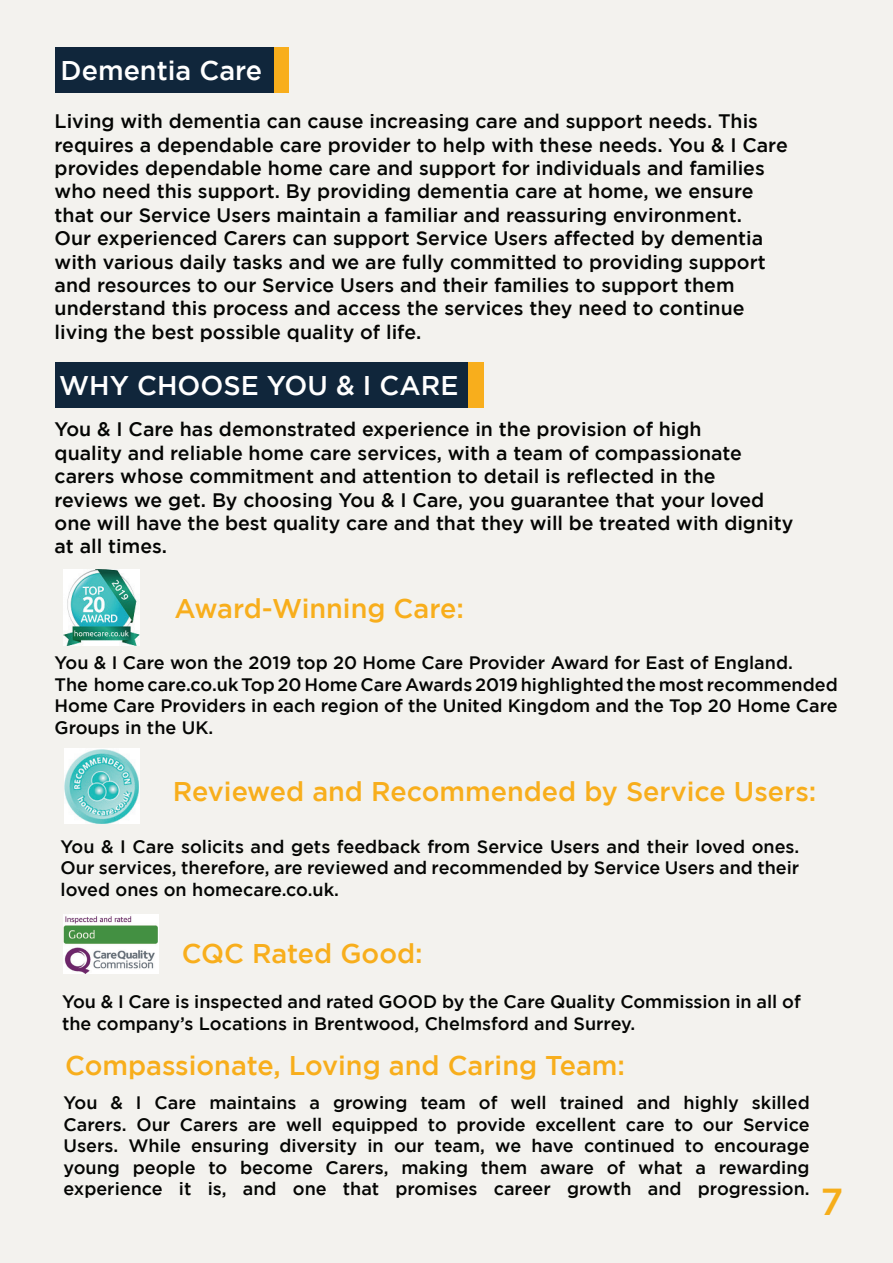
<style>
.page{position:relative;width:893px;height:1263px;background:#f3f2ee}
.page>*{position:absolute;margin:0;border:0;box-sizing:border-box;transform-origin:0 0}
.t1{font:500 37.5px "Gotham";color:#f6ae1a}
.t2{font:500 27px "Gotham";color:#f8ae1c}
.t3{font:500 27px "Gotham";color:#fff}
.t4{font:500 19.5px/23.4px "Gotham";color:#040503}
.t5{font:500 18px/21.6px "Gotham";color:#040503;text-align:justify}
</style>
<div class="page">
<div style="left:55px;top:47px;width:220px;height:45px;background:#10263b"></div>
<div style="left:274px;top:47px;width:15px;height:45px;background:#f8ae1c"></div>
<div style="left:55px;top:362px;width:415px;height:45px;background:#10263b"></div>
<div style="left:468px;top:362px;width:16px;height:45px;background:#f8ae1c"></div>
<img style="left:63px;top:915px;width:96px;height:59px">
<img style="left:64px;top:569px;width:76px;height:76px">
<img style="left:64px;top:749px;width:76px;height:75px">
<p class="t3" style="left:61px;top:55px;width:203px">Dementia Care</p>
<p class="t4" style="left:55px;top:109px;width:735px">Living with dementia can cause increasing care and support needs. This requires a dependable care provider to help with these needs. You &amp; I Care provides dependable home care and support for individuals and families who need this support. By providing dementia care at home, we ensure that our Service Users maintain a familiar and reassuring environment.<br>Our experienced Carers can support Service Users affected by dementia with various daily tasks and we are fully committed to providing support and resources to our Service Users and their families to support them understand this process and access the services they need to continue living the best possible quality of life.</p>
<p class="t3" style="left:59px;top:370px;width:401px">WHY CHOOSE YOU &amp; I CARE</p>
<p class="t4" style="left:55px;top:417px;width:649px">You &amp; I Care has demonstrated experience in the provision of high</p>
<p class="t4" style="left:55px;top:441px;width:689px">quality and reliable home care services, with a team of compassionate</p>
<p class="t4" style="left:55px;top:464px;width:662px">carers whose commitment and attention to detail is reflected in the</p>
<p class="t4" style="left:55px;top:488px;width:711px">reviews we get. By choosing You &amp; I Care, you guarantee that your loved</p>
<p class="t4" style="left:55px;top:511px;width:740px">one will have the best quality care and that they will be treated with dignity at all times.</p>
<p class="t2" style="left:175px;top:593px;width:291px">Award-Winning Care:</p>
<p class="t5" style="left:55px;top:651px;width:740px">You &amp; I Care won the 2019 top 20 Home Care Provider Award for East of England.</p>
<p class="t5" style="left:55px;top:673px;width:785px">The home care.co.uk Top 20 Home Care Awards 2019 highlighted the most recommended Home Care Providers in each region of the United Kingdom and the Top 20 Home Care Groups in the UK.</p>
<p class="t2" style="left:173px;top:776px;width:645px">Reviewed and Recommended by Service Users:</p>
<p class="t5" style="left:61px;top:835px;width:740px">You &amp; I Care solicits and gets feedback from Service Users and their loved ones.<br>Our services, therefore, are reviewed and recommended by Service Users and their loved ones on homecare.co.uk.</p>
<p class="t2" style="left:182px;top:938px;width:243px">CQC Rated Good:</p>
<p class="t5" style="left:62px;top:991px;width:740px">You &amp; I Care is inspected and rated GOOD by the Care Quality Commission in all of the company’s Locations in Brentwood, Chelmsford and Surrey.</p>
<p class="t2" style="left:65px;top:1050px;width:561px">Compassionate, Loving and Caring Team:</p>
<p class="t5" style="left:64px;top:1091px;width:748px">You &amp; I Care maintains a growing team of well trained and highly skilled Carers. Our Carers are well equipped to provide excellent care to our Service Users. While ensuring diversity in our team, we have continued to encourage young people to become Carers, making them aware of what a rewarding experience it is, and one that promises career growth and progression.</p>
<p class="t1" style="left:820px;top:1181px;width:24px">7</p>
</div>
